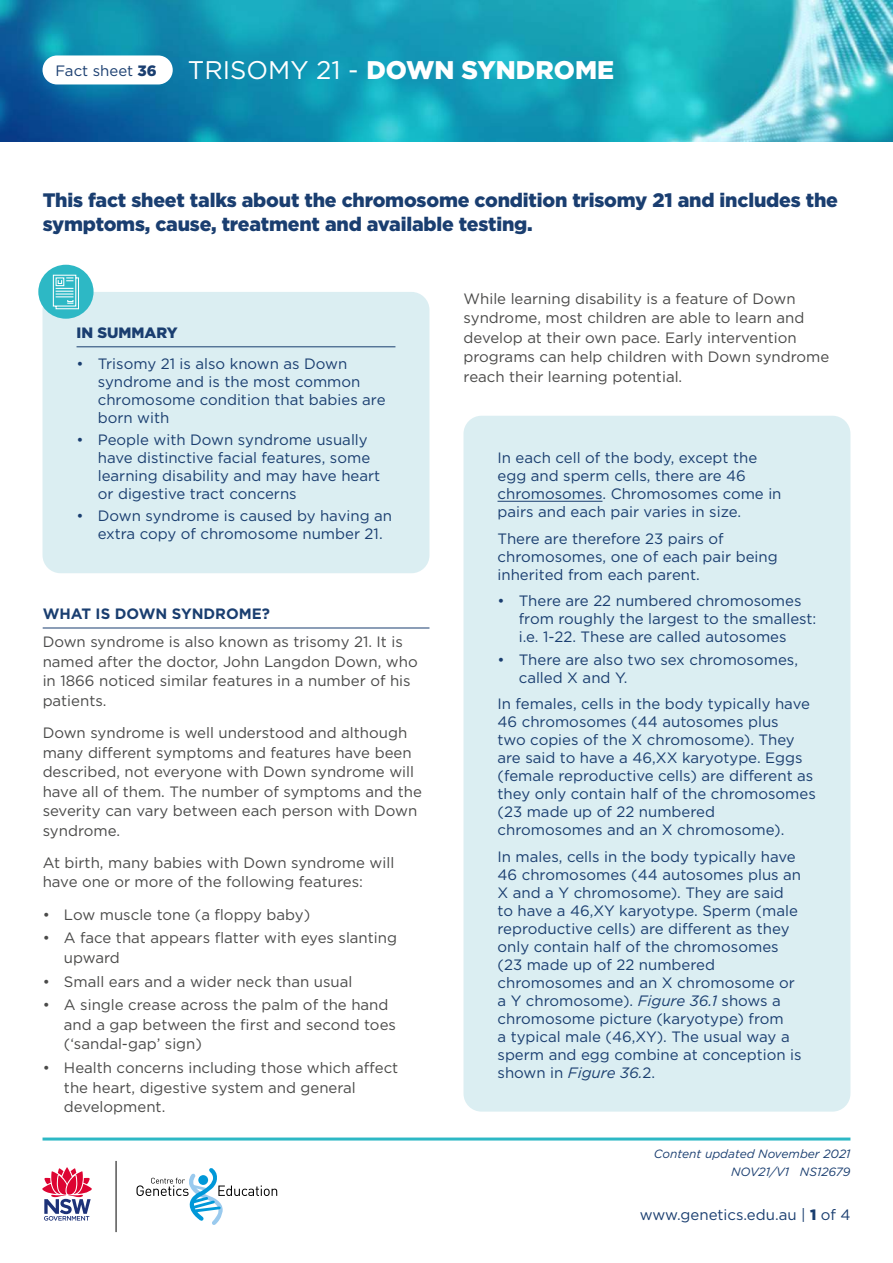
<style>
.page{position:relative;width:893px;height:1263px;background:#fff}
.page>*{position:absolute;margin:0;border:0;box-sizing:border-box;transform-origin:0 0}
.t1{font:900 25.5px "Gotham";color:#fff}
.t2{font:900 19.5px/24px "Gotham";letter-spacing:-.01em;color:#1a3e70}
.t3{font:15px/18px "Gotham";color:#1a3e70}
.t4{font:15px/19.5px "Gotham";color:#4a4a49}
.t5{font:700 15px "Gotham";color:#1a3e70}
.t6{font:900 15px "Gotham";color:#1a3e70}
.t7{font:italic 12px/18px "Gotham";color:#1a3e70;text-align:right}
.s1{font-weight:400;font-size:15px;color:#1a3e70}
.s2{font-size:15px;color:#1a3e70}
.s3{font-weight:400}
.s4{font-style:italic}
.s5{font-weight:900}
</style>
<div class="page">
<div style="left:43px;top:292px;width:386px;height:281px;background:#dbeef2;border-radius:18px"></div>
<hr style="left:77px;top:346px;width:318px;height:1px;background:#1a3e70">
<div style="left:38px;top:265px;width:56px;height:54px;background:#2db8c5;border-radius:50%"></div>
<svg style="left:52px;top:274px;width:27px;height:36px"></svg>
<img style="left:0;top:0;width:893px;height:141px">
<div style="left:43px;top:55px;width:130px;height:29px;background:#fff;border-radius:15px"></div>
<svg style="left:137px;top:1168px;width:140px;height:57px"></svg>
<hr style="left:116px;top:1161px;width:1px;height:71px;background:#000">
<hr style="left:43px;top:628px;width:386px;height:1px;background:#1a3e70">
<hr style="left:43px;top:1137px;width:807px;height:3px;background:#2db8c5">
<svg style="left:42px;top:1167px;width:50px;height:53px"></svg>
<div style="left:463px;top:416px;width:387px;height:695px;background:#dbeef2;border-radius:18px"></div>
<hr style="left:497px;top:501px;width:105px;height:1px;background:#1a3e70">
<h1 class="t1" style="left:56px;top:52px;width:560px"><span class="s1">Fact sheet</span> <span class="s2">36</span> <span class="s3">TRISOMY 21 -</span> DOWN SYNDROME</h1>
<h2 class="t2" style="left:43px;top:188px;width:797px">This fact sheet talks about the chromosome condition trisomy 21 and includes the symptoms, cause, treatment and available testing.</h2>
<p class="t6" style="left:77px;top:322px;width:103px">IN SUMMARY</p>
<p class="t3" style="left:98px;top:354px;width:289px;text-indent:-21px">• Trisomy 21 is also known as Down syndrome and is the most common chromosome condition that babies are born with</p>
<p class="t3" style="left:98px;top:431px;width:284px;text-indent:-21px">• People with Down syndrome usually have distinctive facial features, some learning disability and may have heart or digestive tract concerns</p>
<p class="t3" style="left:98px;top:507px;width:296px;text-indent:-21px">• Down syndrome is caused by having an extra copy of chromosome number 21.</p>
<p class="t5" style="left:43px;top:604px;width:229px">WHAT IS DOWN SYNDROME?</p>
<p class="t4" style="left:43px;top:632px;width:377px">Down syndrome is also known as trisomy 21. It is named after the doctor, John Langdon Down, who in 1866 noticed similar features in a number of his patients.</p>
<p class="t4" style="left:43px;top:723px;width:381px">Down syndrome is well understood and although many different symptoms and features have been described, not everyone with Down syndrome will have all of them. The number of symptoms and the severity can vary between each person with Down syndrome.</p>
<p class="t4" style="left:43px;top:853px;width:353px">At birth, many babies with Down syndrome will have one or more of the following features:</p>
<p class="t4" style="left:43px;top:904px;width:269px">• Low muscle tone (a floppy baby)</p>
<p class="t4" style="left:64px;top:928px;width:335px;text-indent:-21px">• A face that appears flatter with eyes slanting upward</p>
<p class="t4" style="left:43px;top:971px;width:311px">• Small ears and a wider neck than usual</p>
<p class="t4" style="left:64px;top:995px;width:334px;text-indent:-21px">• A single crease across the palm of the hand and a gap between the first and second toes (‘sandal-gap’ sign)</p>
<p class="t4" style="left:64px;top:1058px;width:336px;text-indent:-21px">• Health concerns including those which affect the heart, digestive system and general development.</p>
<p class="t4" style="left:464px;top:289px;width:367px">While learning disability is a feature of Down syndrome, most children are able to learn and develop at their own pace. Early intervention programs can help children with Down syndrome reach their learning potential.</p>
<p class="t3" style="left:497px;top:449px;width:285px">In each cell of the body, except the egg and sperm cells, there are 46 chromosomes. Chromosomes come in pairs and each pair varies in size.</p>
<p class="t3" style="left:497px;top:529px;width:282px">There are therefore 23 pairs of chromosomes, one of each pair being inherited from each parent.</p>
<p class="t3" style="left:519px;top:592px;width:299px;text-indent:-21px">• There are 22 numbered chromosomes from roughly the largest to the smallest: i.e. 1-22. These are called autosomes</p>
<p class="t3" style="left:519px;top:650px;width:281px;text-indent:-21px">• There are also two sex chromosomes, called X and Y.</p>
<p class="t3" style="left:497px;top:695px;width:320px">In females, cells in the body typically have 46 chromosomes (44 autosomes plus<br>two copies of the X chromosome). They are said to have a 46,XX karyotype. Eggs (female reproductive cells) are different as they only contain half of the chromosomes (23 made up of 22 numbered chromosomes and an X chromosome).</p>
<p class="t3" style="left:497px;top:847px;width:306px">In males, cells in the body typically have 46 chromosomes (44 autosomes plus an X and a Y chromosome). They are said to have a 46,XY karyotype. Sperm (male reproductive cells) are different as they only contain half of the chromosomes (23 made up of 22 numbered chromosomes and an X chromosome or a Y chromosome). <span class="s4">Figure 36.1</span> shows a chromosome picture (karyotype) from<br>a typical male (46,XY). The usual way a sperm and egg combine at conception is shown in <span class="s4">Figure 36.</span>2.</p>
<p class="t7" style="left:654px;top:1145px;width:198px">Content updated November 2021<br>NOV21/V1 NS12679</p>
<p class="t3" style="left:640px;top:1206px;width:212px">www.genetics.edu.au | <span class="s5">1</span> of 4</p>
</div>
